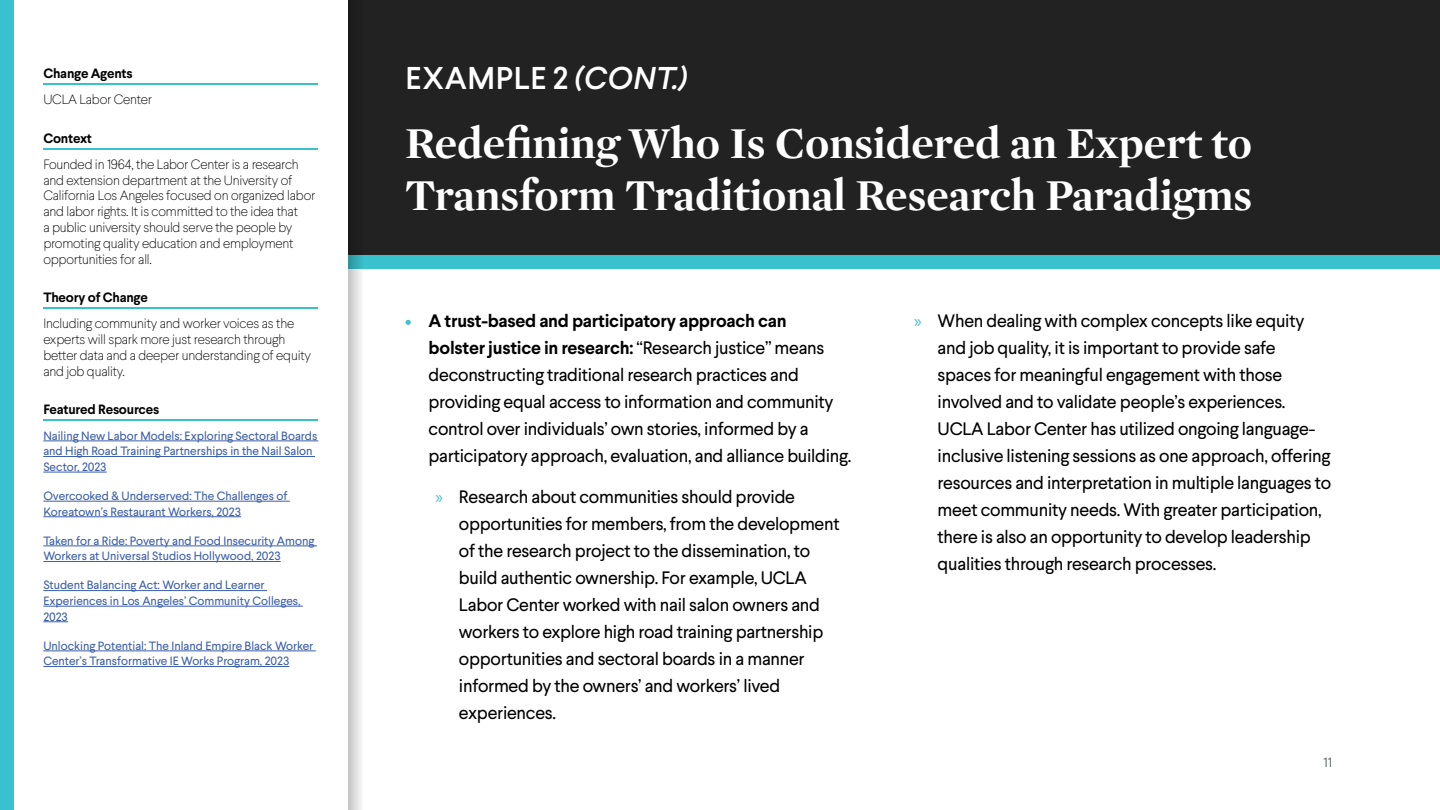
<style>
.page{position:relative;width:1440px;height:810px;background:#fff}
.page>*{position:absolute;margin:0;border:0;box-sizing:border-box;transform-origin:0 0}
.t1{font:700 45px/52.5px "Mercury Display";color:#fff}
.t2{font:500 31.5px "Larsseit";letter-spacing:.02em;color:#fff}
.t3{font:18px/27px "Larsseit";letter-spacing:-.015em;color:#000}
.t4{font:100 13.5px/15.8px "Larsseit";letter-spacing:-.015em;color:#000}
.t5{font:700 13.5px "Larsseit";letter-spacing:-.015em;color:#000}
.t6{font:300 13.5px "Larsseit";color:#4d5758}
.t7{font:12px/15.6px "Larsseit";color:#3b5eab}
.s1{font-style:italic}
.s2{font-weight:700;color:#39c1cd}
.s3{font-weight:700}
.s4{font-family:"Myriad Pro";color:#39c1cd}
</style>
<div class="page">
<div style="left:348px;top:0;width:1092px;height:256px;background:#222"></div>
<div style="left:348px;top:256px;width:1092px;height:13px;background:#39c1cd"></div>
<svg style="left:348px;top:255px;width:15px;height:555px"></svg>
<div style="left:0;top:0;width:13px;height:810px;background:#39c1cd"></div>
<hr style="left:43px;top:83px;width:275px;height:2px;background:#39c1cd">
<hr style="left:43px;top:148px;width:275px;height:2px;background:#39c1cd">
<hr style="left:43px;top:307px;width:275px;height:2px;background:#39c1cd">
<hr style="left:43px;top:441px;width:275px;height:1px;background:#3b5eab">
<hr style="left:43px;top:456px;width:272px;height:1px;background:#3b5eab">
<hr style="left:43px;top:472px;width:64px;height:1px;background:#3b5eab">
<hr style="left:43px;top:501px;width:247px;height:1px;background:#3b5eab">
<hr style="left:43px;top:516px;width:198px;height:1px;background:#3b5eab">
<hr style="left:43px;top:546px;width:274px;height:1px;background:#3b5eab">
<hr style="left:43px;top:561px;width:238px;height:1px;background:#3b5eab">
<hr style="left:43px;top:590px;width:224px;height:1px;background:#3b5eab">
<hr style="left:43px;top:606px;width:260px;height:1px;background:#3b5eab">
<svg style="left:43px;top:621px;width:25px;height:1px"></svg>
<hr style="left:43px;top:651px;width:273px;height:1px;background:#3b5eab">
<hr style="left:43px;top:666px;width:246px;height:1px;background:#3b5eab">
<hr style="left:43px;top:419px;width:275px;height:2px;background:#39c1cd">
<p class="t5" style="left:43px;top:65px;width:91px">Change Agents</p>
<p class="t4" style="left:43px;top:91px;width:110px">UCLA Labor Center</p>
<p class="t5" style="left:43px;top:129px;width:50px">Context</p>
<p class="t4" style="left:43px;top:156px;width:273px">Founded in 1964, the Labor Center is a research and extension department at the University of California Los Angeles focused on organized labor and labor rights. It is committed to the idea that<br>a public university should serve the people by promoting quality education and employment opportunities for all.</p>
<p class="t5" style="left:43px;top:289px;width:106px">Theory of Change</p>
<p class="t4" style="left:43px;top:315px;width:269px">Including community and worker voices as the experts will spark more just research through better data and a deeper understanding of equity and job quality.</p>
<p class="t5" style="left:43px;top:401px;width:118px">Featured Resources</p>
<p class="t7" style="left:43px;top:428px;width:275px">Nailing New Labor Models: Exploring Sectoral Boards and High Road Training Partnerships in the Nail Salon<br>Sector, 2023</p>
<p class="t7" style="left:43px;top:488px;width:246px">Overcooked &amp; Underserved: The Challenges of<br>Koreatown’s Restaurant Workers, 2023</p>
<p class="t7" style="left:43px;top:533px;width:273px">Taken for a Ride: Poverty and Food Insecurity Among<br>Workers at Universal Studios Hollywood, 2023</p>
<p class="t7" style="left:43px;top:577px;width:259px">Student Balancing Act: Worker and Learner<br>Experiences in Los Angeles’ Community Colleges,<br>2023</p>
<p class="t7" style="left:43px;top:638px;width:272px">Unlocking Potential: The Inland Empire Black Worker<br>Center’s Transformative IE Works Program, 2023</p>
<h2 class="t2" style="left:406px;top:58px;width:284px">EXAMPLE 2 <span class="s1">(CONT.)</span></h2>
<h1 class="t1" style="left:405px;top:114px;width:849px">Redefining Who Is Considered an Expert to<br>Transform Traditional Research Paradigms</h1>
<p class="t3" style="left:429px;top:307px;width:424px;text-indent:-24px"><span class="s2">•</span> <span class="s3">A trust-based and participatory approach can<br>bolster justice in research:</span> “Research justice” means deconstructing traditional research practices and providing equal access to information and community control over individuals’ own stories, informed by a participatory approach, evaluation, and alliance building.</p>
<p class="t3" style="left:459px;top:483px;width:382px;text-indent:-24px"><span class="s4">»</span> Research about communities should provide opportunities for members, from the development of the research project to the dissemination, to build authentic ownership. For example, UCLA Labor Center worked with nail salon owners and workers to explore high road training partnership opportunities and sectoral boards in a manner informed by the owners’ and workers’ lived experiences.</p>
<p class="t3" style="left:938px;top:307px;width:395px;text-indent:-24px"><span class="s4">»</span> When dealing with complex concepts like equity and job quality, it is important to provide safe spaces for meaningful engagement with those involved and to validate people’s experiences.<br>UCLA Labor Center has utilized ongoing language&shy;inclusive listening sessions as one approach, offering resources and interpretation in multiple languages to meet community needs. With greater participation, there is also an opportunity to develop leadership qualities through research processes.</p>
<p class="t6" style="left:1323px;top:754px;width:10px">11</p>
</div>
